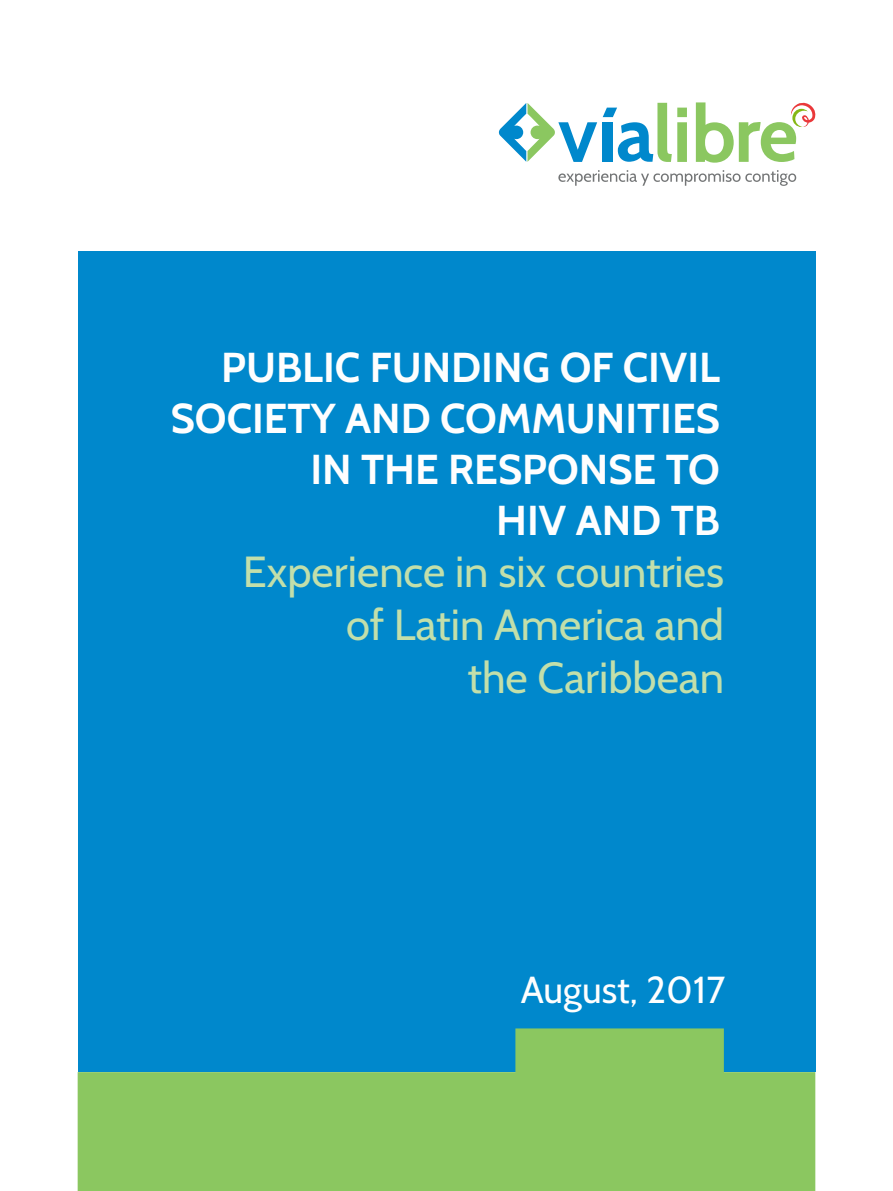
<style>
.page{position:relative;width:893px;height:1191px;background:#fff}
.page>*{position:absolute;margin:0;border:0;box-sizing:border-box;transform-origin:0 0}
.t1{font:43.5px/52.8px "Cabin";color:#c2dfaa;text-align:right}
.t2{font:700 41.7px/50.7px "Cabin";color:#fefefe;text-align:right}
.t3{font:37.5px "Cabin";color:#fefefe}
</style>
<div class="page">
<div style="left:78px;top:252px;width:737px;height:820px;background:#08c"></div>
<svg style="left:499px;top:103px;width:98px;height:59px"></svg>
<div style="left:602px;top:122px;width:11px;height:40px;background:#08c"></div>
<svg style="left:603px;top:103px;width:84px;height:59px"></svg>
<svg style="left:558px;top:170px;width:238px;height:16px"></svg>
<svg style="left:696px;top:102px;width:120px;height:61px"></svg>
<svg style="left:78px;top:1028px;width:737px;height:163px;fill:#8bc760"></svg>
<p class="t2" style="left:171px;top:342px;width:551px">PUBLIC FUNDING OF CIVIL<br>SOCIETY AND COMMUNITIES<br>IN THE RESPONSE TO<br>HIV AND TB</p>
<p class="t1" style="left:243px;top:545px;width:483px">Experience in six countries of Latin America and<br>the Caribbean</p>
<p class="t3" style="left:521px;top:966px;width:206px">August, 2017</p>
</div>
